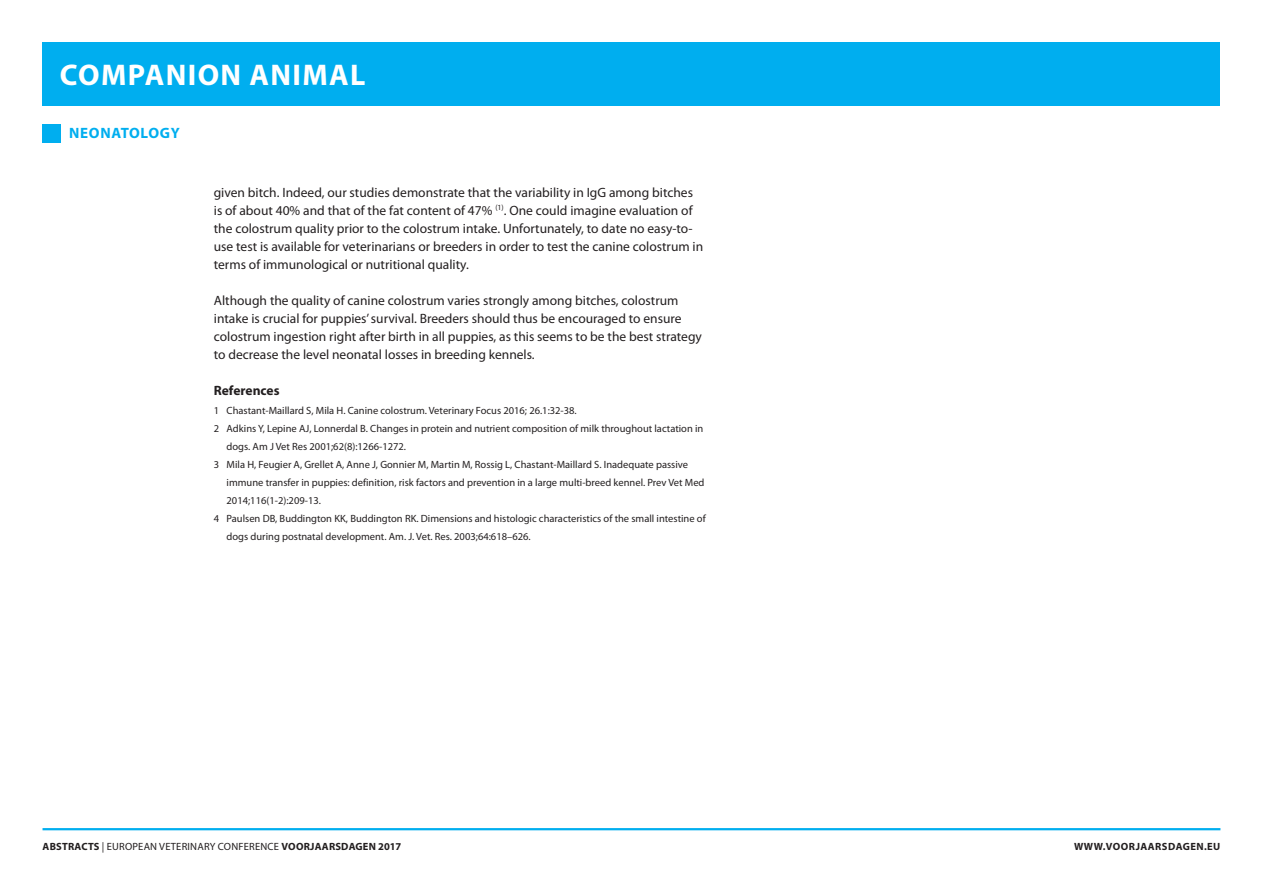
<style>
.page{position:relative;width:1263px;height:893px;background:#fff}
.page>*{position:absolute;margin:0;border:0;box-sizing:border-box;transform-origin:0 0}
.t1{font:700 30px "Myriad Pro";letter-spacing:.045em;color:#fff}
.t2{font:700 15px "Myriad Pro";letter-spacing:.045em;color:#00aeef}
._01_Platte_tekst{font:13.5px/18px "Myriad Pro";color:#231f20}
._03_Tussenkop{font:700 13.5px "Myriad Pro";color:#231f20}
._07_Referenties{font:10.5px/18px "Myriad Pro";color:#231f20}
._07_Referenties-2{font:10.5px "Myriad Pro";letter-spacing:.02em;color:#231f20}
.t3{font:700 10.5px "Myriad Pro";letter-spacing:.045em;color:#231f20}
.s1{font-weight:700}
</style>
<div class="page">
<div style="left:43px;top:43px;width:1177px;height:63px;background:#00aeef"></div>
<hr style="left:43px;top:828px;width:1177px;height:2px;background:#00aeef">
<div style="left:43px;top:124px;width:18px;height:18px;background:#00aeef"></div>
<hr style="left:1262px;top:43px;width:1px;height:31px;background:#ed028c">
<h1 class="t1" style="left:60px;top:58px;width:307px">COMPANION ANIMAL</h1>
<p class="t2" style="left:69px;top:125px;width:112px">NEONATOLOGY</p>
<p class="_01_Platte_tekst" style="left:214px;top:183px;width:491px">given bitch. Indeed, our studies demonstrate that the variability in IgG among bitches is of about 40% and that of the fat content of 47% <sup>(1)</sup>. One could imagine evaluation of the colostrum quality prior to the colostrum intake. Unfortunately, to date no easy-to&shy;use test is available for veterinarians or breeders in order to test the canine colostrum in terms of immunological or nutritional quality.</p>
<p class="_01_Platte_tekst" style="left:214px;top:292px;width:490px">Although the quality of canine colostrum varies strongly among bitches, colostrum intake is crucial for puppies’ survival. Breeders should thus be encouraged to ensure colostrum ingestion right after birth in all puppies, as this seems to be the best strategy to decrease the level neonatal losses in breeding kennels.</p>
<p class="_03_Tussenkop" style="left:214px;top:383px;width:67px">References</p>
<p class="_07_Referenties" style="left:214px;top:401px;width:364px">1 Chastant-Maillard S, Mila H. Canine colostrum. Veterinary Focus 2016; 26.1:32-38.</p>
<p class="_07_Referenties" style="left:227px;top:419px;width:478px;text-indent:-13px">2 Adkins Y, Lepine AJ, Lonnerdal B. Changes in protein and nutrient composition of milk throughout lactation in dogs. Am J Vet Res 2001;62(8):1266-1272.</p>
<p class="_07_Referenties" style="left:227px;top:455px;width:479px;text-indent:-13px">3 Mila H, Feugier A, Grellet A, Anne J, Gonnier M, Martin M, Rossig L, Chastant-Maillard S. Inadequate passive immune transfer in puppies: definition, risk factors and prevention in a large multi-breed kennel. Prev Vet Med<br>2014;116(1-2):209-13.</p>
<p class="_07_Referenties" style="left:227px;top:510px;width:481px;text-indent:-13px">4 Paulsen DB, Buddington KK, Buddington RK. Dimensions and histologic characteristics of the small intestine of dogs during postnatal development. Am. J. Vet. Res. 2003;64:618–626.</p>
<p class="_07_Referenties-2" style="left:43px;top:841px;width:360px"><span class="s1">ABSTRACTS</span> | EUROPEAN VETERINARY CONFERENCE <span class="s1">VOORJAARSDAGEN 2017</span></p>
<p class="t3" style="left:1074px;top:841px;width:148px">WWW.VOORJAARSDAGEN.EU</p>
</div>
